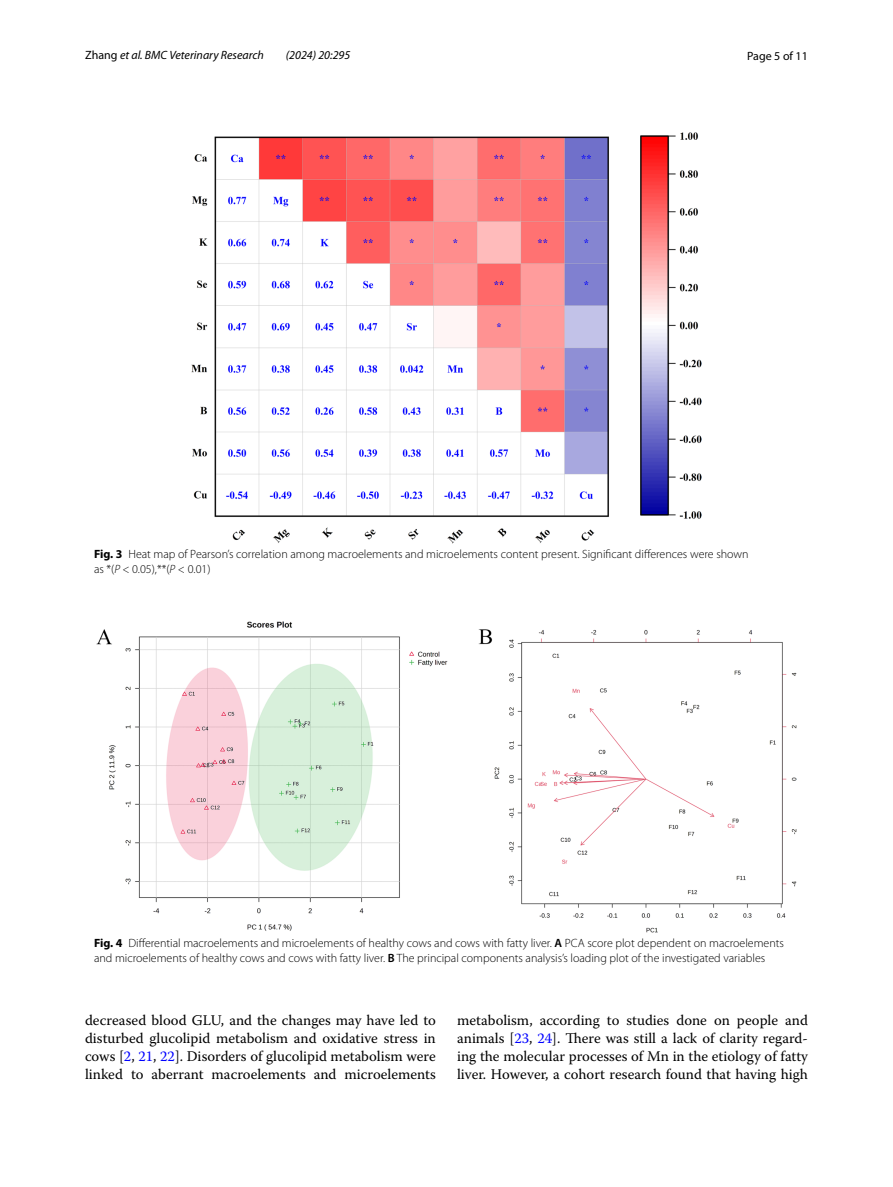
<style>
.page{position:relative;width:893px;height:1187px;background:#fff}
.page>*{position:absolute;margin:0;border:0;box-sizing:border-box;transform-origin:0 0}
.t1{font:14.7px/18px "Warnock Pro";color:#000;text-align:justify}
.t2{font:300 12px/15px "Myriad Pro";color:#000}
.t3{font:italic 12px "Myriad Pro";color:#000}
.t4{font:12px "Myriad Pro";color:#000}
.s1{font-style:normal}
.s2{font-weight:700}
.s3{font-style:italic}
.s4{font-weight:600}
.s5{color:#00f}
</style>
<div class="page">
<img style="left:191px;top:133px;width:511px;height:410px">
<img style="left:96px;top:621px;width:701px;height:311px">
<p class="t3" style="left:85px;top:48px;width:180px"><span class="s1">Zhang</span> et al. BMC Veterinary Research</p>
<p class="t3" style="left:286px;top:48px;width:66px">(2024) 20:295</p>
<p class="t4" style="left:747px;top:48px;width:62px">Page 5 of 11</p>
<p class="t2" style="left:94px;top:547px;width:656px"><span class="s2">Fig. 3</span> Heat map of Pearson’s correlation among macroelements and microelements content present. Significant differences were shown as *(<span class="s3">P</span> &lt; 0.05),**(<span class="s3">P</span> &lt; 0.01)</p>
<p class="t2" style="left:94px;top:936px;width:691px"><span class="s2">Fig. 4</span> Differential macroelements and microelements of healthy cows and cows with fatty liver. <span class="s4">A</span> PCA score plot dependent on macroelements and microelements of healthy cows and cows with fatty liver. <span class="s4">B</span> The principal components analysis’s loading plot of the investigated variables</p>
<p class="t1" style="left:85px;top:1010px;width:352px">decreased blood GLU, and the changes may have led to disturbed glucolipid metabolism and oxidative stress in cows [<span class="s5">2</span>, <span class="s5">21</span>, <span class="s5">22</span>]. Disorders of glucolipid metabolism were linked to aberrant macroelements and microelements</p>
<p class="t1" style="left:457px;top:1010px;width:352px">metabolism, according to studies done on people and animals [<span class="s5">23</span>, <span class="s5">24</span>]. There was still a lack of clarity regard&shy;ing the molecular processes of Mn in the etiology of fatty liver. However, a cohort research found that having high</p>
</div>
